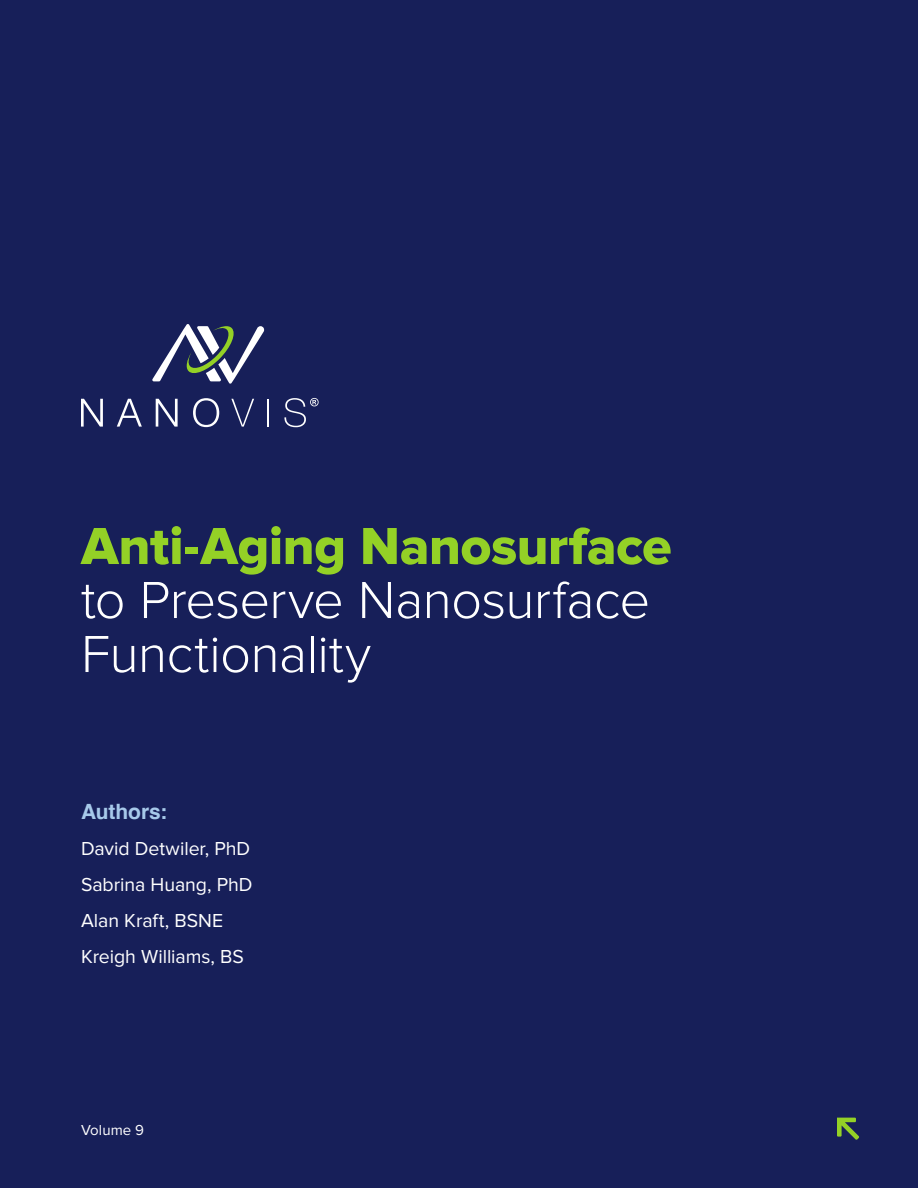
<style>
.page{position:relative;width:918px;height:1188px;background:#171f59}
.page>*{position:absolute;margin:0;border:0;box-sizing:border-box;transform-origin:0 0}
.t1{font:300 54px/54px "Proxima Nova";letter-spacing:-.01em;color:#fff}
.t2{font:54px "Proxima Nova Extrabld";letter-spacing:-.01em;color:#94d126}
.t3{font:700 21px "Helvetica";letter-spacing:-.005em;color:#a7c9ea}
.t4{font:19.5px/36px "Proxima Nova";color:#fff}
.t5{font:15px "Proxima Nova";letter-spacing:.005em;color:#fff}
</style>
<div class="page">
<svg style="left:81px;top:399px;width:22px;height:28px"></svg>
<svg style="left:117px;top:399px;width:25px;height:28px"></svg>
<svg style="left:156px;top:399px;width:22px;height:28px"></svg>
<svg style="left:193px;top:398px;width:26px;height:29px"></svg>
<svg style="left:231px;top:399px;width:23px;height:28px"></svg>
<hr style="left:267px;top:399px;width:2px;height:28px;background:#fff">
<svg style="left:284px;top:398px;width:35px;height:29px"></svg>
<svg style="left:152px;top:324px;width:113px;height:60px"></svg>
<svg style="left:837px;top:1118px;width:22px;height:22px"></svg>
<h1 class="t2" style="left:81px;top:515px;width:592px">Anti-Aging Nanosurface</h1>
<h1 class="t1" style="left:81px;top:574px;width:571px">to Preserve Nanosurface<br>Functionality</h1>
<p class="t3" style="left:81px;top:799px;width:88px">Authors:</p>
<p class="t4" style="left:81px;top:831px;width:173px">David Detwiler, PhD<br>Sabrina Huang, PhD<br>Alan Kraft, BSNE<br>Kreigh Williams, BS</p>
<p class="t5" style="left:81px;top:1121px;width:65px">Volume 9</p>
</div>
